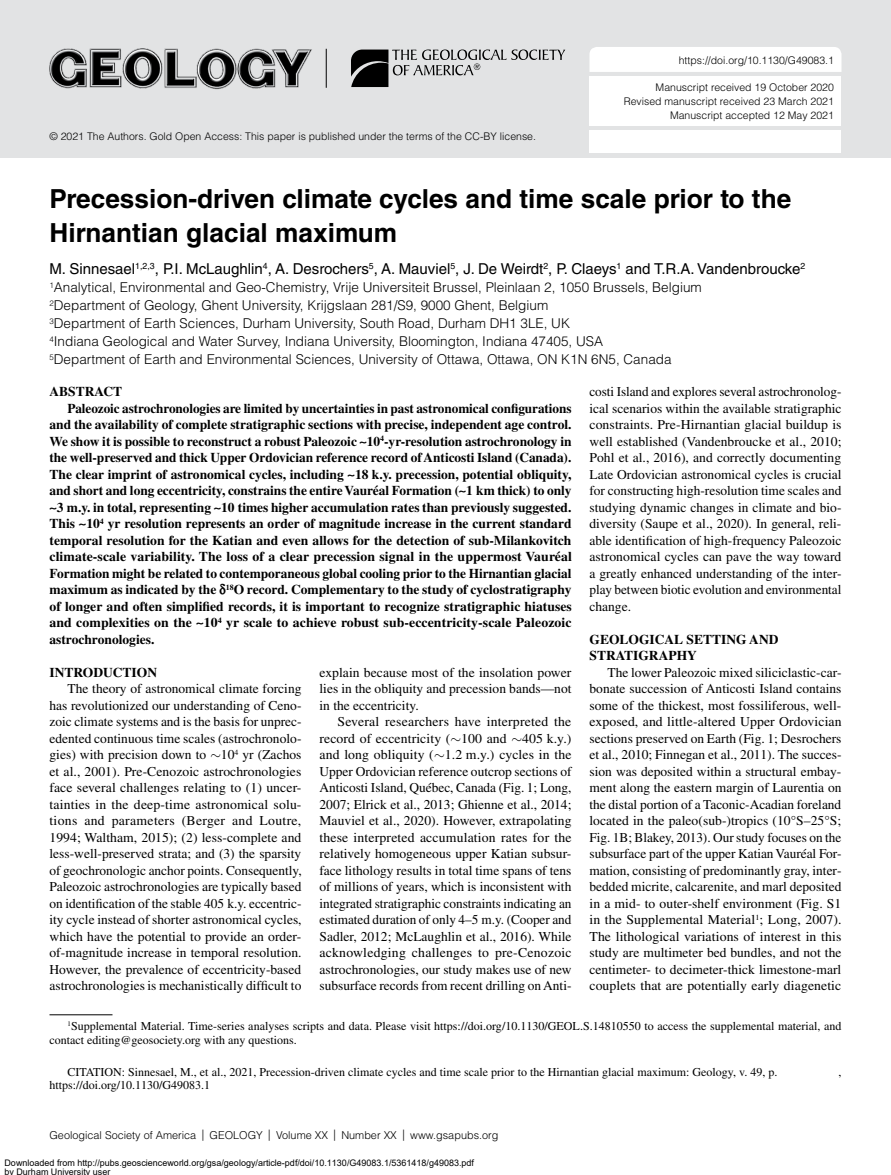
<style>
.page{position:relative;width:891px;height:1175px;background:#fff}
.page>*{position:absolute;margin:0;border:0;box-sizing:border-box;transform-origin:0 0}
.AT{font:700 26.25px/34.5px "Helvetica LT Std";color:#000}
.AU{font:15px "Helvetica LT Std";color:#000}
.T{font:13.5px/16.5px "Times LT Std";color:#000;text-align:justify}
.ABST{font:700 13.5px/16.5px "Times LT Std";letter-spacing:.005em;color:#000;text-align:justify}
.AFF{font:300 13.5px "Helvetica LT Std";color:#000}
._1{font:700 13.5px/16.5px "Times LT Std";color:#000}
.ABSH{font:700 13.5px "Times LT Std";color:#000}
.Tagline{font:12px/13.5px "Times LT Std";color:#000}
.Running_Foot{font:300 10.8px "Helvetica LT Std";color:#000}
.id_Tagline{font:300 10.5px/13.5px "Helvetica LT Std";color:#000;text-align:right}
.t1{font:9px/9px "Arial";color:#000}
.s1{color:#fff}
.s2{font-size:11.25px}
</style>
<div class="page">
<div style="left:0;top:0;width:891px;height:158px;background:#e2e3e4"></div>
<hr style="left:326px;top:49px;width:1px;height:39px;background:#000">
<div style="left:590px;top:76px;width:252px;height:50px;background:#fff"></div>
<div style="left:590px;top:47px;width:252px;height:25px;background:#fff"></div>
<img style="left:49px;top:48px;width:263px;height:42px">
<svg style="left:351px;top:50px;width:214px;height:37px"></svg>
<div style="left:590px;top:130px;width:252px;height:23px;background:#fff"></div>
<hr style="left:50px;top:1014px;width:62px;height:1px;background:#000">
<p class="id_Tagline" style="left:679px;top:54px;width:157px">https://doi.org/10.1130/G49083.1</p>
<p class="id_Tagline" style="left:50px;top:129px;width:488px">© 2021 The Authors. Gold Open Access: This paper is published under the terms of the CC-BY license.</p>
<p class="id_Tagline" style="left:624px;top:81px;width:212px">Manuscript received 19 October 2020<br>Revised manuscript received 23 March 2021<br>Manuscript accepted 12 May 2021</p>
<p class="AT" style="left:50px;top:181px;width:743px">Precession-driven climate cycles and time scale prior to the<br>Hirnantian glacial maximum</p>
<p class="AU" style="left:50px;top:260px;width:757px">M. Sinnesael<sup>1,2,3</sup>, P.I. McLaughlin<sup>4</sup>, A. Desrochers<sup>5</sup>, A. Mauviel<sup>5</sup>, J. De Weirdt<sup>2</sup>, P. Claeys<sup>1</sup> and T.R.A. Vandenbroucke<sup>2</sup></p>
<p class="AFF" style="left:50px;top:279px;width:654px"><sup>1</sup>Analytical, Environmental and Geo-Chemistry, Vrije Universiteit Brussel, Pleinlaan 2, 1050 Brussels, Belgium</p>
<p class="AFF" style="left:50px;top:297px;width:500px"><sup>2</sup>Department of Geology, Ghent University, Krijgslaan 281/S9, 9000 Ghent, Belgium</p>
<p class="AFF" style="left:50px;top:315px;width:522px"><sup>3</sup>Department of Earth Sciences, Durham University, South Road, Durham DH1 3LE, UK</p>
<p class="AFF" style="left:50px;top:333px;width:555px"><sup>4</sup>Indiana Geological and Water Survey, Indiana University, Bloomington, Indiana 47405, USA</p>
<p class="AFF" style="left:50px;top:351px;width:624px"><sup>5</sup>Department of Earth and Environmental Sciences, University of Ottawa, Ottawa, ON K1N 6N5, Canada</p>
<p class="ABSH" style="left:50px;top:383px;width:74px">ABSTRACT</p>
<p class="ABST" style="left:50px;top:399px;width:524px;text-indent:18px">Paleozoic astrochronologies are limited by uncertainties in past astronomical configurations and the availability of complete stratigraphic sections with precise, independent age control.<br>We show it is possible to reconstruct a robust Paleozoic ∼10<sup>4</sup>-yr-resolution astrochronology in the well-preserved and thick Upper Ordovician reference record of Anticosti Island (Canada).<br>The clear imprint of astronomical cycles, including ∼18 k.y. precession, potential obliquity, and short and long eccentricity, constrains the entire Vauréal Formation (∼1 km thick) to only ∼3 m.y. in total, representing ∼10 times higher accumulation rates than previously suggested.<br>This ∼10<sup>4</sup> yr resolution represents an order of magnitude increase in the current standard temporal resolution for the Katian and even allows for the detection of sub-Milankovitch climate-scale variability. The loss of a clear precession signal in the uppermost Vauréal Formation might be related to contemporaneous global cooling prior to the Hirnantian glacial maximum as indicated by the <sup>18</sup>O record. Complementary to the study of cyclostratigraphy of longer and often simplified records, it is important to recognize stratigraphic hiatuses and complexities on the ∼10<sup>4</sup> yr scale to achieve robust sub-eccentricity-scale Paleozoic astrochronologies.</p>
<p class="_1" style="left:50px;top:663px;width:109px">INTRODUCTION</p>
<p class="T" style="left:50px;top:680px;width:254px;text-indent:18px">The theory of astronomical climate forcing has revolutionized our understanding of Ceno&shy;zoic climate systems and is the basis for unprec&shy;edented continuous time scales (astrochronolo&shy;gies) with precision down to ∼10<sup>4</sup> yr (Zachos et al., 2001). Pre-Cenozoic astrochronologies face several challenges relating to (1) uncer&shy;tainties in the deep-time astronomical solu&shy;tions and parameters (Berger and Loutre, 1994; Waltham, 2015); (2) less-complete and less-well-preserved strata; and (3) the sparsity of geochronologic anchor points. Consequently, Paleozoic astrochronologies are typically based on identification of the stable 405 k.y. eccentric&shy;ity cycle instead of shorter astronomical cycles, which have the potential to provide an order&shy;of-magnitude increase in temporal resolution.<br>However, the prevalence of eccentricity-based astrochronologies is mechanistically difficult to</p>
<p class="T" style="left:590px;top:383px;width:254px">costi Island and explores several astrochronolog&shy;ical scenarios within the available stratigraphic constraints. Pre-Hirnantian glacial buildup is well established (Vandenbroucke et al., 2010; Pohl et al., 2016), and correctly documenting Late Ordovician astronomical cycles is crucial for constructing high-resolution time scales and studying dynamic changes in climate and bio&shy;diversity (Saupe et al., 2020). In general, reli&shy;able identification of high-frequency Paleozoic astronomical cycles can pave the way toward a greatly enhanced understanding of the inter&shy;play between biotic evolution and environmental change.</p>
<p class="_1" style="left:590px;top:630px;width:191px">GEOLOGICAL SETTING AND<br>STRATIGRAPHY</p>
<p class="T" style="left:590px;top:664px;width:254px;text-indent:18px">The lower Paleozoic mixed siliciclastic-car&shy;bonate succession of Anticosti Island contains some of the thickest, most fossiliferous, well&shy;exposed, and little-altered Upper Ordovician sections preserved on Earth (Fig. 1; Desrochers et al., 2010; Finnegan et al., 2011). The succes&shy;sion was deposited within a structural embay&shy;ment along the eastern margin of Laurentia on the distal portion of a Taconic-Acadian foreland located in the paleo(sub-)tropics (10°S–25°S; Fig. 1B; Blakey, 2013). Our study focuses on the subsurface part of the upper Katian Vauréal For&shy;mation, consisting of predominantly gray, inter&shy;bedded micrite, calcarenite, and marl deposited in a mid- to outer-shelf environment (Fig. S1 in the Supplemental Material<sup>1</sup>; Long, 2007).<br>The lithological variations of interest in this study are multimeter bed bundles, and not the centimeter- to decimeter-thick limestone-marl couplets that are potentially early diagenetic</p>
<p class="Tagline" style="left:50px;top:1019px;width:794px;text-indent:18px"><sup>1</sup>Supplemental Material. Time-series analyses scripts and data. Please visit https://doi.org/10.1130/GEOL.S.14810550 to access the supplemental material, and contact editing@geosociety.org with any questions.</p>
<p class="T" style="left:320px;top:664px;width:254px">explain because most of the insolation power lies in the obliquity and precession bands—not in the eccentricity.</p>
<p class="T" style="left:320px;top:713px;width:254px;text-indent:18px">Several researchers have interpreted the record of eccentricity (∼100 and ∼405 k.y.) and long obliquity (∼1.2 m.y.) cycles in the Upper Ordovician reference outcrop sections of Anticosti Island, Québec, Canada (Fig. 1; Long, 2007; Elrick et al., 2013; Ghienne et al., 2014; Mauviel et al., 2020). However, extrapolating these interpreted accumulation rates for the relatively homogeneous upper Katian subsur&shy;face lithology results in total time spans of tens of millions of years, which is inconsistent with integrated stratigraphic constraints indicating an estimated duration of only 4–5 m.y. (Cooper and Sadler, 2012; McLaughlin et al., 2016). While acknowledging challenges to pre-Cenozoic astrochronologies, our study makes use of new subsurface records from recent drilling on Anti-</p>
<p class="Tagline" style="left:50px;top:1065px;width:793px;text-indent:18px">CITATION: Sinnesael, M., et al., 2021, Precession-driven climate cycles and time scale prior to the Hirnantian glacial maximum: Geology, v. 49, p. <span class="s1">XXX–XXX</span>, https://doi.org/10.1130/G49083.1</p>
<p class="Running_Foot" style="left:50px;top:1128px;width:450px">Geological Society of America <span class="s2">|</span> GEOLOGY <span class="s2">|</span> Volume XX <span class="s2">|</span> Number XX <span class="s2">|</span> www.gsapubs.org</p>
<p class="t1" style="left:4px;top:1159px;width:471px">Downloaded from http://pubs.geoscienceworld.org/gsa/geology/article-pdf/doi/10.1130/G49083.1/5361418/g49083.pdf by Durham University user</p>
</div>
